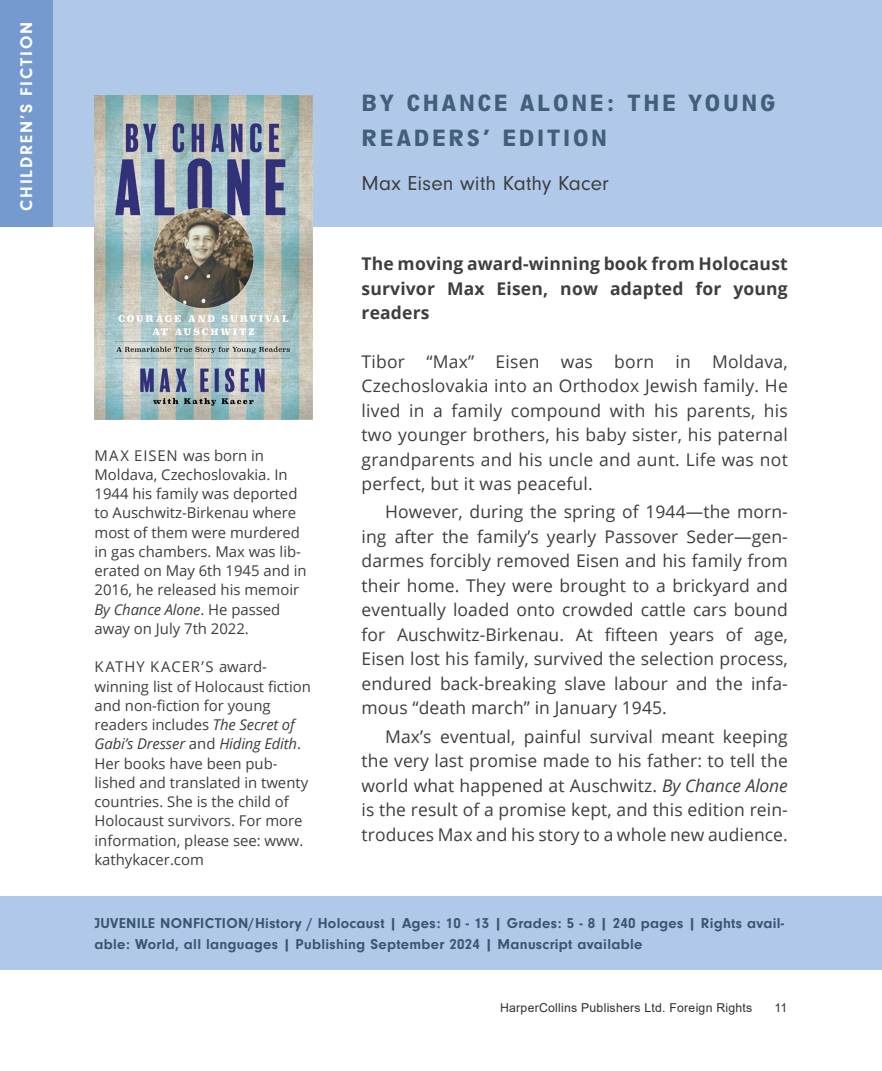
<style>
.page{position:relative;width:882px;height:1071px;background:#fff}
.page>*{position:absolute;margin:0;border:0;box-sizing:border-box;transform-origin:0 0}
.Book_Title{font:900 24.5px/35px "Neuzeit Gro Con";letter-spacing:.1em;color:#425f79}
.Author_Name{font:21px "Neuzeit Gro";letter-spacing:.005em;color:#3e3e3f}
.body_copy{font:17.5px/24.5px "Open Sans";letter-spacing:.005em;color:#3e3e3f;text-align:justify}
.body_copy_first{font:17.5px/24.5px "Open Sans";letter-spacing:.015em;color:#3e3e3f;text-align:justify}
.Shoutline{font:700 17.5px/24.5px "Open Sans";letter-spacing:.01em;color:#3e3e3f;text-align:justify}
.Book_Title-2{font:700 17.5px "Neuzeit Gro";letter-spacing:.1em;color:#fff}
.Bio{font:14.88px/19.2px "Open Sans";color:#3e3e3f}
.Book_Info{font:700 14.88px/21px "Neuzeit Gro";letter-spacing:.02em;color:#385672}
.Book_Title-3{font:12.25px "Arial";letter-spacing:.02em;color:#312f30}
.s1{font-style:italic}
</style>
<div class="page">
<div style="left:0;top:0;width:882px;height:227px;background:#b0c9e9"></div>
<div style="left:0;top:896px;width:882px;height:74px;background:#b0c9e9"></div>
<div style="left:0;top:0;width:53px;height:227px;background:#749ad0"></div>
<img style="left:94px;top:96px;width:218px;height:324px">
<p class="Book_Title-2" style="left:17px;top:211px;width:190px;rotate:-90deg">CHILDREN’S FICTION</p>
<p class="Bio" style="left:94px;top:445px;width:214px">MAX EISEN was born in<br>Moldava, Czechoslovakia. In<br>1944 his family was deported to Auschwitz-Birkenau where most of them were murdered in gas chambers. Max was lib&shy;erated on May 6th 1945 and in<br>2016, he released his memoir<br><span class="s1">By Chance Alone</span>. He passed away on July 7th 2022.</p>
<p class="Bio" style="left:94px;top:657px;width:218px">KATHY KACER’S award&shy;winning list of Holocaust fiction and non-fiction for young readers includes <span class="s1">The Secret of<br>Gabi’s Dresser</span> and <span class="s1">Hiding Edith</span>.<br>Her books have been pub&shy;lished and translated in twenty countries. She is the child of<br>Holocaust survivors. For more information, please see: www. kathykacer.com</p>
<p class="Book_Title" style="left:362px;top:86px;width:416px">BY CHANCE ALONE: THE YOUNG<br>READERS’ EDITION</p>
<p class="Author_Name" style="left:362px;top:172px;width:249px">Max Eisen with Kathy Kacer</p>
<p class="Shoutline" style="left:362px;top:251px;width:428px">The moving award-winning book from Holocaust survivor Max Eisen, now adapted for young readers</p>
<p class="body_copy_first" style="left:362px;top:349px;width:428px">Tibor “Max” Eisen was born in Moldava, Czechoslovakia into an Orthodox Jewish family. He lived in a family compound with his parents, his two younger brothers, his baby sister, his paternal grandparents and his uncle and aunt. Life was not perfect, but it was peaceful.</p>
<p class="body_copy" style="left:362px;top:499px;width:428px;text-indent:24px">However, during the spring of 1944—the morn&shy;ing after the family’s yearly Passover Seder—gen&shy;darmes forcibly removed Eisen and his family from their home. They were brought to a brickyard and eventually loaded onto crowded cattle cars bound for Auschwitz-Birkenau. At fifteen years of age, Eisen lost his family, survived the selection process, endured back-breaking slave labour and the infa&shy;mous “death march” in January 1945.</p>
<p class="body_copy" style="left:362px;top:724px;width:428px;text-indent:24px">Max’s eventual, painful survival meant keeping the very last promise made to his father: to tell the world what happened at Auschwitz. <span class="s1">By Chance Alone </span>is the result of a promise kept, and this edition rein&shy;troduces Max and his story to a whole new audience.</p>
<p class="Book_Info" style="left:94px;top:912px;width:691px">JUVENILE NONFICTION/History / Holocaust | Ages: 10 - 13 | Grades: 5 - 8 | 240 pages | Rights avail&shy;able: World, all languages | Publishing September 2024 | Manuscript available</p>
<p class="Book_Title-3" style="left:500px;top:1000px;width:254px">HarperCollins Publishers Ltd. Foreign Rights</p>
<p class="Book_Title-3" style="left:775px;top:1000px;width:14px">11</p>
</div>
